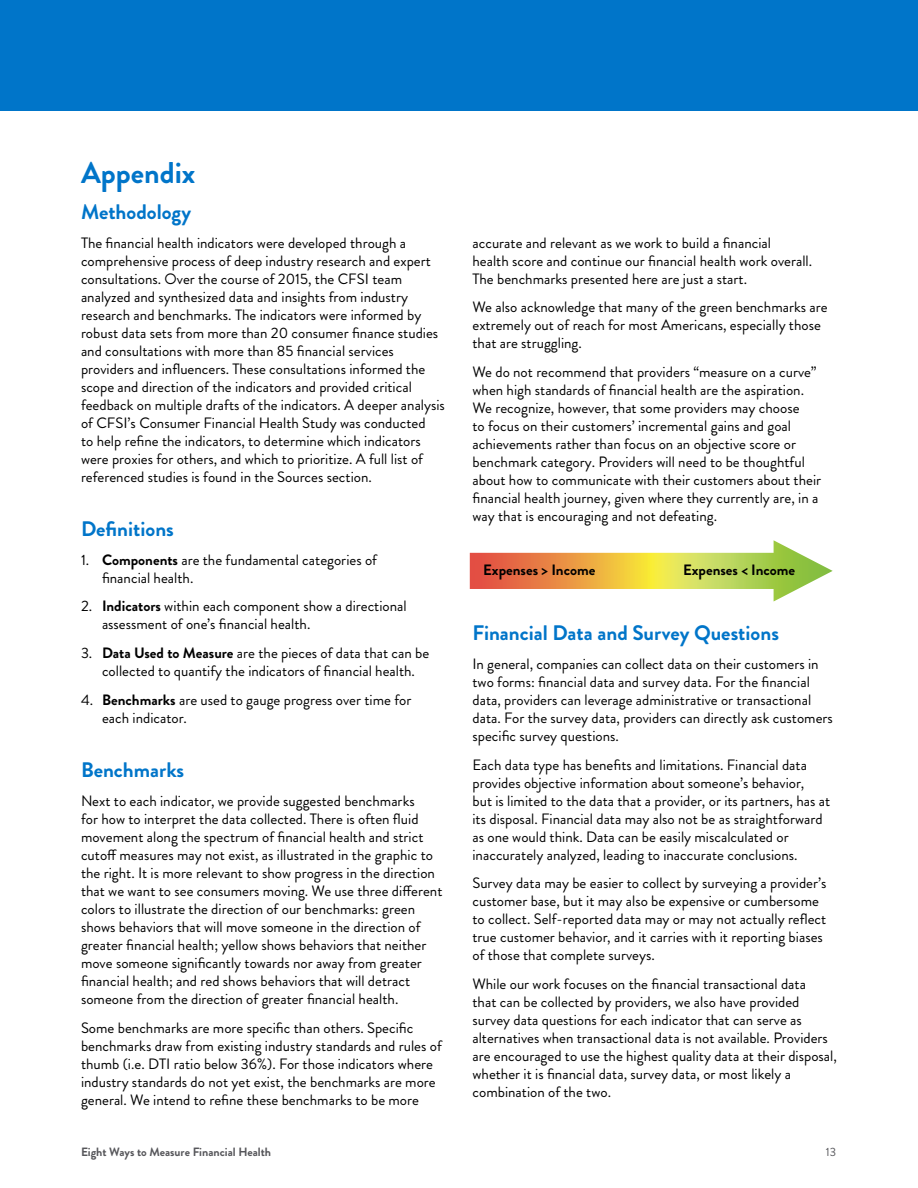
<style>
.page{position:relative;width:918px;height:1188px;background:#fff}
.page>*{position:absolute;margin:0;border:0;box-sizing:border-box;transform-origin:0 0}
.t1{font:700 30px "Brandon Grotesque";color:#0075c9}
.t2{font:700 21px "Brandon Grotesque";color:#0075c9}
.t3{font:15px/18px "Brandon Grotesque";color:#000}
.t4{font:700 15px "Brandon Grotesque";color:#000}
.t5{font:700 12px "Brandon Grotesque";color:#56565a}
.t6{font:12px "Brandon Grotesque";color:#56565a}
.s1{font-weight:700}
</style>
<div class="page">
<div style="left:0;top:0;width:918px;height:110px;background:#0075c9"></div>
<svg style="left:470px;top:540px;width:363px;height:62px"></svg>
<h1 class="t1" style="left:81px;top:152px;width:116px">Appendix</h1>
<h2 class="t2" style="left:81px;top:197px;width:112px">Methodology</h2>
<p class="t3" style="left:81px;top:234px;width:366px">The financial health indicators were developed through a comprehensive process of deep industry research and expert consultations. Over the course of 2015, the CFSI team analyzed and synthesized data and insights from industry research and benchmarks. The indicators were informed by robust data sets from more than 20 consumer finance studies and consultations with more than 85 financial services providers and influencers. These consultations informed the scope and direction of the indicators and provided critical feedback on multiple drafts of the indicators. A deeper analysis of CFSI’s Consumer Financial Health Study was conducted<br>to help refine the indicators, to determine which indicators were proxies for others, and which to prioritize. A full list of referenced studies is found in the Sources section.</p>
<h2 class="t2" style="left:81px;top:514px;width:94px">Definitions</h2>
<p class="t3" style="left:102px;top:551px;width:277px;text-indent:-21px">1. <span class="s1">Components</span> are the fundamental categories of financial health.</p>
<p class="t3" style="left:102px;top:597px;width:306px;text-indent:-21px">2. <span class="s1">Indicators</span> within each component show a directional assessment of one’s financial health.</p>
<p class="t3" style="left:81px;top:644px;width:350px;text-align:center">3. <span class="s1">Data Used to Measure</span> are the pieces of data that can be collected to quantify the indicators of financial health.</p>
<p class="t3" style="left:102px;top:691px;width:311px;text-indent:-21px">4. <span class="s1">Benchmarks</span> are used to gauge progress over time for each indicator.</p>
<h2 class="t2" style="left:81px;top:755px;width:105px">Benchmarks</h2>
<p class="t3" style="left:81px;top:792px;width:363px">Next to each indicator, we provide suggested benchmarks<br>for how to interpret the data collected. There is often fluid movement along the spectrum of financial health and strict cutoff measures may not exist, as illustrated in the graphic to the right. It is more relevant to show progress in the direction that we want to see consumers moving. We use three different colors to illustrate the direction of our benchmarks: green shows behaviors that will move someone in the direction of greater financial health; yellow shows behaviors that neither move someone significantly towards nor away from greater financial health; and red shows behaviors that will detract someone from the direction of greater financial health.</p>
<p class="t3" style="left:81px;top:1019px;width:362px">Some benchmarks are more specific than others. Specific benchmarks draw from existing industry standards and rules of thumb (i.e. DTI ratio below 36%). For those indicators where industry standards do not yet exist, the benchmarks are more general. We intend to refine these benchmarks to be more</p>
<p class="t3" style="left:472px;top:234px;width:341px">accurate and relevant as we work to build a financial<br>health score and continue our financial health work overall.<br>The benchmarks presented here are just a start.</p>
<p class="t3" style="left:472px;top:298px;width:357px">We also acknowledge that many of the green benchmarks are extremely out of reach for most Americans, especially those that are struggling.</p>
<p class="t3" style="left:472px;top:363px;width:350px">We do not recommend that providers “measure on a curve” when high standards of financial health are the aspiration.<br>We recognize, however, that some providers may choose<br>to focus on their customers’ incremental gains and goal achievements rather than focus on an objective score or benchmark category. Providers will need to be thoughtful about how to communicate with their customers about their financial health journey, given where they currently are, in a way that is encouraging and not defeating.</p>
<p class="t4" style="left:483px;top:559px;width:114px">Expenses &gt; Income</p>
<p class="t4" style="left:683px;top:559px;width:114px">Expenses &lt; Income</p>
<h2 class="t2" style="left:472px;top:618px;width:308px">Financial Data and Survey Questions</h2>
<p class="t3" style="left:472px;top:655px;width:362px">In general, companies can collect data on their customers in two forms: financial data and survey data. For the financial data, providers can leverage administrative or transactional data. For the survey data, providers can directly ask customers specific survey questions.</p>
<p class="t3" style="left:472px;top:756px;width:359px">Each data type has benefits and limitations. Financial data provides objective information about someone’s behavior,<br>but is limited to the data that a provider, or its partners, has at its disposal. Financial data may also not be as straightforward as one would think. Data can be easily miscalculated or inaccurately analyzed, leading to inaccurate conclusions.</p>
<p class="t3" style="left:472px;top:874px;width:355px">Survey data may be easier to collect by surveying a provider’s customer base, but it may also be expensive or cumbersome to collect. Self-reported data may or may not actually reflect true customer behavior, and it carries with it reporting biases of those that complete surveys.</p>
<p class="t3" style="left:472px;top:975px;width:366px">While our work focuses on the financial transactional data<br>that can be collected by providers, we also have provided survey data questions for each indicator that can serve as alternatives when transactional data is not available. Providers are encouraged to use the highest quality data at their disposal, whether it is financial data, survey data, or most likely a combination of the two.</p>
<p class="t5" style="left:81px;top:1143px;width:192px">Eight Ways to Measure Financial Health</p>
<p class="t6" style="left:826px;top:1144px;width:12px">13</p>
</div>
